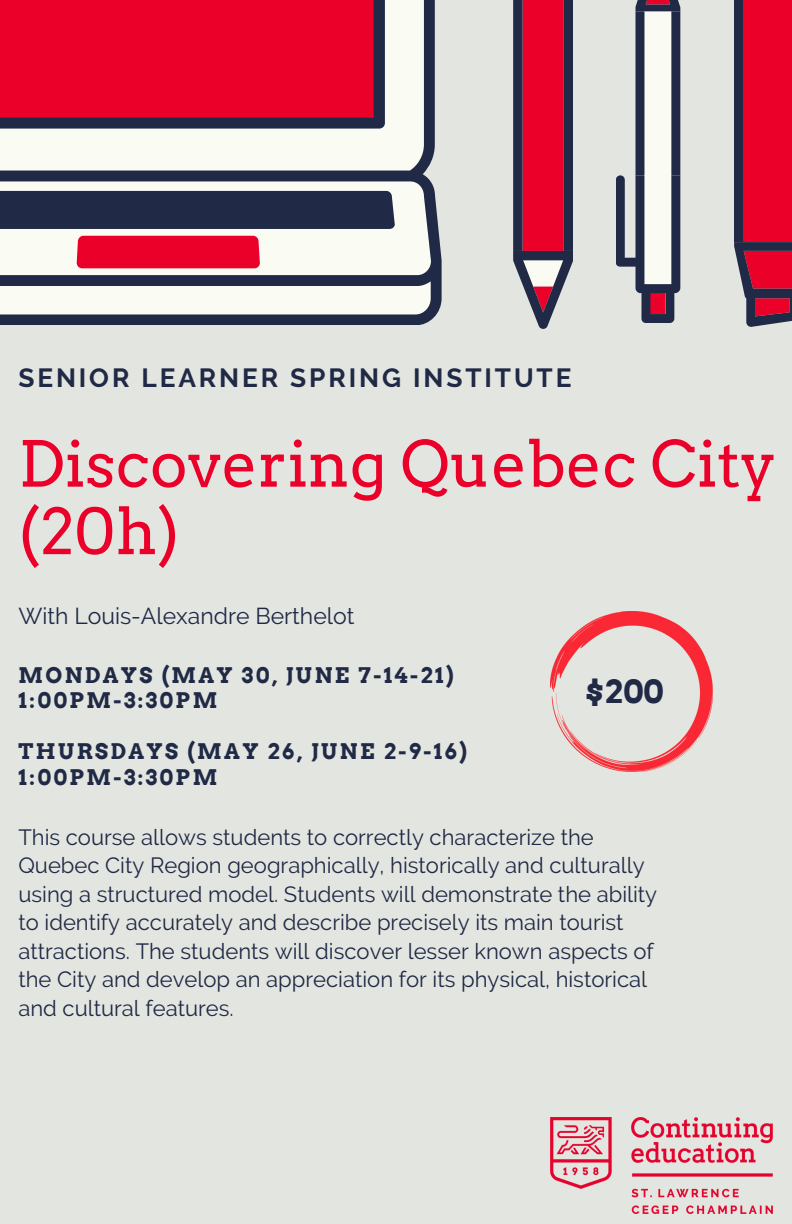
<style>
.page{position:relative;width:792px;height:1224px;background:#e3e6e0}
.page>*{position:absolute;margin:0;border:0;box-sizing:border-box;transform-origin:0 0}
.t1{font:63px/67.6px "Arvo";color:#ea0029}
.t2{font:700 32px "Arvo";color:#202945}
.t3{font:700 26.2px "Raleway";letter-spacing:.11em;color:#202945}
.t4{font:23px "Raleway";color:#202945}
.t5{font:22px/28.4px "Raleway";color:#202945}
.t6{font:700 21.6px "Arvo";letter-spacing:.11em;color:#202945}
</style>
<div class="page">
<svg style="left:513px;top:0;width:60px;height:329px;background:#a52f4d"></svg>
<svg style="left:0;top:0;width:442px;height:325px;background:#ccbec0"></svg>
<div style="left:0;top:191px;width:395px;height:38px;background:#202945"></div>
<svg style="left:0;top:0;width:385px;height:129px;background:#d3052c"></svg>
<svg style="left:616px;top:0;width:64px;height:323px"></svg>
<div style="left:734px;top:0;width:9px;height:242px;background:#202945"></div>
<div style="left:743px;top:0;width:49px;height:242px;background:#ea0029"></div>
<svg style="left:734px;top:242px;width:58px;height:85px;background:#993652"></svg>
<img style="left:550px;top:1118px;width:222px;height:96px">
<img style="left:550px;top:611px;width:162px;height:161px">
<p class="t3" style="left:18px;top:363px;width:555px">SENIOR LEARNER SPRING INSTITUTE</p>
<p class="t1" style="left:18px;top:430px;width:760px">Discovering Quebec City (20h)</p>
<p class="t4" style="left:18px;top:603px;width:338px">With Louis-Alexandre Berthelot</p>
<p class="t6" style="left:18px;top:662px;width:437px">MONDAYS (MAY 30, JUNE 7-14-21)</p>
<p class="t6" style="left:18px;top:687px;width:200px">1:00PM-3:30PM</p>
<p class="t6" style="left:18px;top:738px;width:450px">THURSDAYS (MAY 26, JUNE 2-9-16)</p>
<p class="t6" style="left:18px;top:764px;width:200px">1:00PM-3:30PM</p>
<p class="t2" style="left:585px;top:672px;width:80px">$200</p>
<p class="t5" style="left:18px;top:823px;width:640px">This course allows students to correctly characterize the Quebec City Region geographically, historically and culturally using a structured model. Students will demonstrate the ability to identify accurately and describe precisely its main tourist attractions. The students will discover lesser known aspects of the City and develop an appreciation for its physical, historical and cultural features.</p>
</div>
